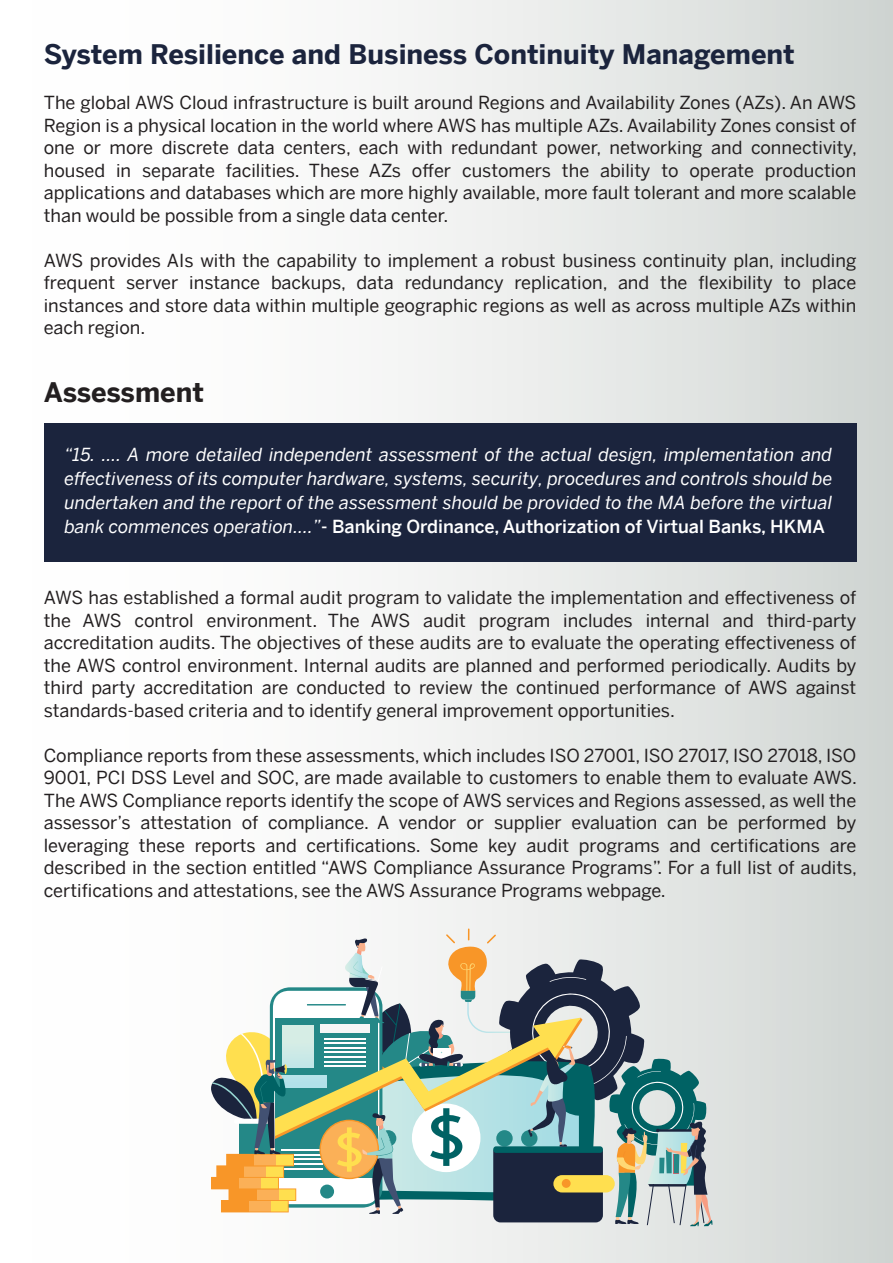
<style>
.page{position:relative;width:893px;height:1263px;background:#fff}
.page>*{position:absolute;margin:0;border:0;box-sizing:border-box;transform-origin:0 0}
.t1{font:700 27px "Benton Sans";color:#1b243d}
.t2{font:700 27px "Benton Sans";letter-spacing:-.005em;color:#231f20}
.t3{font:18px/22.5px "Benton Sans";color:#231f20;text-align:justify}
.t4{font:italic 18px/24px "Benton Sans";color:#fff;text-align:justify}
.s1{font-weight:500;font-style:normal}
</style>
<div class="page">
<div style="left:0;top:0;width:893px;height:1263px;background:linear-gradient(to right,#fff,#d5d9d7)"></div>
<svg style="left:210px;top:928px;width:502px;height:298px"></svg>
<div style="left:44px;top:424px;width:812px;height:138px;background:#1b243d"></div>
<h1 class="t1" style="left:44px;top:31px;width:752px">System Resilience and Business Continuity Management</h1>
<p class="t3" style="left:44px;top:89px;width:815px">The global AWS Cloud infrastructure is built around Regions and Availability Zones (AZs). An AWS Region is a physical location in the world where AWS has multiple AZs. Availability Zones consist of one or more discrete data centers, each with redundant power, networking and connectivity, housed in separate facilities. These AZs offer customers the ability to operate production applications and databases which are more highly available, more fault tolerant and more scalable than would be possible from a single data center.</p>
<p class="t3" style="left:44px;top:247px;width:814px">AWS provides AIs with the capability to implement a robust business continuity plan, including frequent server instance backups, data redundancy replication, and the flexibility to place instances and store data within multiple geographic regions as well as across multiple AZs within each region.</p>
<h1 class="t2" style="left:44px;top:368px;width:162px">Assessment</h1>
<p class="t4" style="left:64px;top:440px;width:770px">“15. …. A more detailed independent assessment of the actual design, implementation and effectiveness of its computer hardware, systems, security, procedures and controls should be undertaken and the report of the assessment should be provided to the MA before the virtual bank commences operation….”<span class="s1">- Banking Ordinance, Authorization of Virtual Banks, HKMA</span></p>
<p class="t3" style="left:44px;top:584px;width:814px">AWS has established a formal audit program to validate the implementation and effectiveness of the AWS control environment. The AWS audit program includes internal and third-party accreditation audits. The objectives of these audits are to evaluate the operating effectiveness of the AWS control environment. Internal audits are planned and performed periodically. Audits by third party accreditation are conducted to review the continued performance of AWS against standards-based criteria and to identify general improvement opportunities.</p>
<p class="t3" style="left:44px;top:742px;width:815px">Compliance reports from these assessments, which includes ISO 27001, ISO 27017, ISO 27018, ISO 9001, PCI DSS Level and SOC, are made available to customers to enable them to evaluate AWS.<br>The AWS Compliance reports identify the scope of AWS services and Regions assessed, as well the assessor’s attestation of compliance. A vendor or supplier evaluation can be performed by leveraging these reports and certifications. Some key audit programs and certifications are described in the section entitled “AWS Compliance Assurance Programs”. For a full list of audits, certifications and attestations, see the AWS Assurance Programs webpage.</p>
</div>
